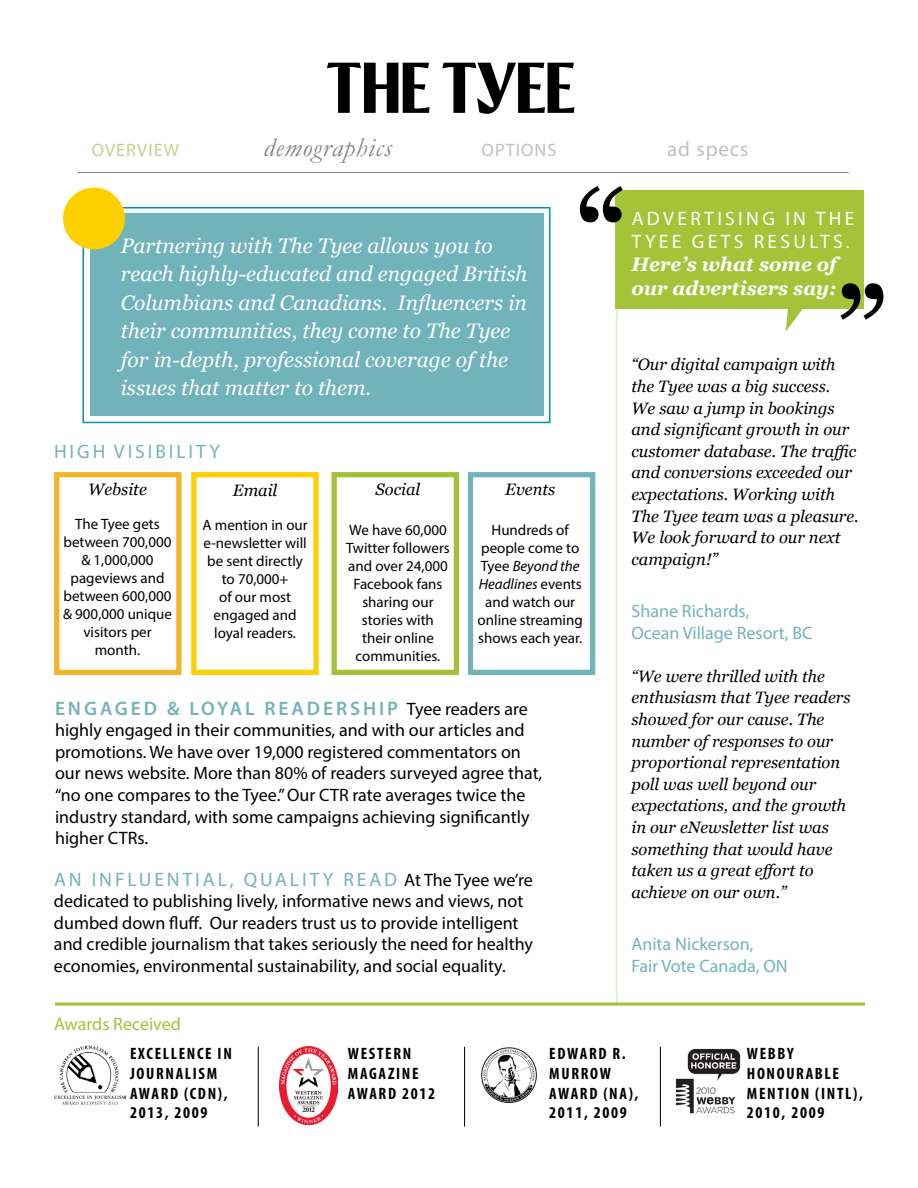
<style>
.page{position:relative;width:918px;height:1188px;background:#fff}
.page>*{position:absolute;margin:0;border:0;box-sizing:border-box;transform-origin:0 0}
.t1{font:italic 27px "Garamond";letter-spacing:.04em;color:#808080}
.t2{font:italic 21px/28.5px "Georgia";color:#fff}
.t3{font:21px "Myriad Pro";letter-spacing:.04em;color:#c0c0c0}
.t4{font:19.5px "Myriad Pro";letter-spacing:.15em;color:#72b3b9}
.t5{font:600 19.5px "Myriad Pro";letter-spacing:.15em;color:#72b3b9}
.t6{font:italic 700 19.5px/23.4px "Georgia";color:#fff}
.t7{font:19.5px/23.4px "Myriad Pro";letter-spacing:.17em;color:#fff}
.t8{font:18px/21.6px "Myriad Pro";color:#000}
.t9{font:18px/21.6px "Myriad Pro";color:#72b3b9}
.t10{font:18px "Myriad Pro";color:#a3c239}
.t11{font:18px "Myriad Pro";letter-spacing:.06em;color:#c3d18d}
.t12{font:18px "Myriad Pro";letter-spacing:.06em;color:#c0c0c0}
.t13{font:italic 16.5px/21.6px "Georgia";color:#000}
.t14{font:700 condensed 16.5px/19.8px "Myriad Pro";letter-spacing:.1em;color:#000}
.t15{font:15px/18px "Myriad Pro";color:#000;text-align:center}
.s1{font-style:italic}
.s2{font-weight:400;font-size:18px;color:#000}
.s3{font-size:18px;color:#000}
.s4{font-size:18px}
</style>
<div class="page">
<hr style="left:616px;top:302px;width:1px;height:703px;background:#dde8cd">
<div style="left:616px;top:190px;width:248px;height:118px;background:#a4c339"></div>
<svg style="left:786px;top:308px;width:19px;height:23px"></svg>
<svg style="left:841px;top:283px;width:42px;height:37px"></svg>
<svg style="left:580px;top:186px;width:43px;height:36px"></svg>
<div style="left:90px;top:213px;width:454px;height:203px;background:#71b3ba"></div>
<div style="left:82px;top:207px;width:468px;height:216px;border:2px solid #0095a9"></div>
<div style="left:63px;top:187px;width:62px;height:62px;background:#ffd000;border-radius:50%"></div>
<svg style="left:327px;top:63px;width:103px;height:50px"></svg>
<svg style="left:442px;top:63px;width:132px;height:51px"></svg>
<hr style="left:55px;top:1003px;width:810px;height:3px;background:#a3c239">
<div style="left:191px;top:472px;width:128px;height:203px;background:#fff;border:5px solid #ffd000"></div>
<div style="left:332px;top:472px;width:127px;height:203px;background:#fff;border:5px solid #a3c239"></div>
<div style="left:54px;top:472px;width:128px;height:203px;background:#fff;border:5px solid #f0b529"></div>
<img style="left:280px;top:1047px;width:57px;height:77px">
<img style="left:54px;top:1045px;width:71px;height:60px">
<hr style="left:464px;top:1047px;width:1px;height:80px;background:#000">
<hr style="left:660px;top:1047px;width:1px;height:80px;background:#000">
<hr style="left:258px;top:1047px;width:1px;height:80px;background:#000">
<img style="left:675px;top:1048px;width:66px;height:66px">
<img style="left:481px;top:1047px;width:56px;height:57px">
<hr style="left:78px;top:172px;width:771px;height:1px;background:#808080">
<div style="left:468px;top:472px;width:127px;height:203px;background:#fff;border:5px solid #72b3b9"></div>
<p class="t11" style="left:92px;top:139px;width:89px">OVERVIEW</p>
<h1 class="t1" style="left:264px;top:129px;width:130px">demographics</h1>
<p class="t12" style="left:482px;top:139px;width:76px">OPTIONS</p>
<p class="t3" style="left:667px;top:136px;width:83px">ad specs</p>
<p class="t2" style="left:121px;top:232px;width:408px">Partnering with The Tyee allows you to reach highly-educated and engaged British Columbians and Canadians. Influencers in their communities, they come to The Tyee for in-depth, professional coverage of the issues that matter to them.</p>
<p class="t4" style="left:54px;top:439px;width:167px">HIGH VISIBILITY</p>
<p class="t13" style="left:88px;top:479px;width:60px">Website</p>
<p class="t15" style="left:63px;top:515px;width:111px">The Tyee gets between 700,000 &amp; 1,000,000 pageviews and between 600,000 &amp; 900,000 unique visitors per month.</p>
<p class="t13" style="left:233px;top:480px;width:46px">Email</p>
<p class="t15" style="left:202px;top:516px;width:107px">A mention in our e-newsletter will be sent directly to 70,000+<br>of our most engaged and loyal readers.</p>
<p class="t13" style="left:376px;top:479px;width:46px">Social</p>
<p class="t15" style="left:346px;top:521px;width:105px">We have 60,000<br>Twitter followers and over 24,000<br>Facebook fans sharing our stories with their online communities.</p>
<p class="t13" style="left:505px;top:479px;width:52px">Events</p>
<p class="t15" style="left:478px;top:520px;width:107px">Hundreds of people come to<br>Tyee <span class="s1">Beyond the<br>Headlines</span> events and watch our online streaming shows each year.</p>
<p class="t5" style="left:55px;top:696px;width:474px">ENGAGED &amp; LOYAL READERSHIP <span class="s2">Tyee readers are</span></p>
<p class="t8" style="left:55px;top:719px;width:489px">highly engaged in their communities, and with our articles and promotions. We have over 19,000 registered commentators on our news website. More than 80% of readers surveyed agree that, “no one compares to the Tyee.” Our CTR rate averages twice the industry standard, with some campaigns achieving significantly higher CTRs.</p>
<p class="t4" style="left:54px;top:867px;width:480px">AN INFLUENTIAL, QUALITY READ <span class="s3">At The Tyee we’re</span></p>
<p class="t8" style="left:54px;top:890px;width:480px">dedicated to publishing lively, informative news and views, not dumbed down fluff. Our readers trust us to provide intelligent and credible journalism that takes seriously the need for healthy economies, environmental sustainability, and social equality.</p>
<p class="t10" style="left:54px;top:1013px;width:128px">Awards Received</p>
<p class="t7" style="left:632px;top:206px;width:224px">ADVERTISING IN THE<br>TYEE GETS RESULTS<span class="s4">.</span></p>
<p class="t6" style="left:632px;top:253px;width:207px">Here’s what some of our advertisers say:</p>
<p class="t13" style="left:632px;top:354px;width:229px">“Our digital campaign with the Tyee was a big success.<br>We saw a jump in bookings and significant growth in our customer database. The traffic and conversions exceeded our expectations. Working with<br>The Tyee team was a pleasure.<br>We look forward to our next campaign!”</p>
<p class="t9" style="left:632px;top:600px;width:183px">Shane Richards,<br>Ocean Village Resort, BC</p>
<p class="t13" style="left:632px;top:665px;width:221px">“We were thrilled with the enthusiasm that Tyee readers showed for our cause. The number of responses to our proportional representation poll was well beyond our expectations, and the growth in our eNewsletter list was something that would have taken us a great effort to achieve on our own.”</p>
<p class="t9" style="left:632px;top:933px;width:158px">Anita Nickerson,<br>Fair Vote Canada, ON</p>
<p class="t14" style="left:130px;top:1043px;width:103px">EXCELLENCE IN<br>JOURNALISM<br>AWARD (CDN),<br>2013, 2009</p>
<p class="t14" style="left:348px;top:1043px;width:89px">WESTERN<br>MAGAZINE<br>AWARD 2012</p>
<p class="t14" style="left:549px;top:1043px;width:91px">EDWARD R.<br>MURROW<br>AWARD (NA),<br>2011, 2009</p>
<p class="t14" style="left:747px;top:1043px;width:117px">WEBBY<br>HONOURABLE<br>MENTION (INTL),<br>2010, 2009</p>
</div>
